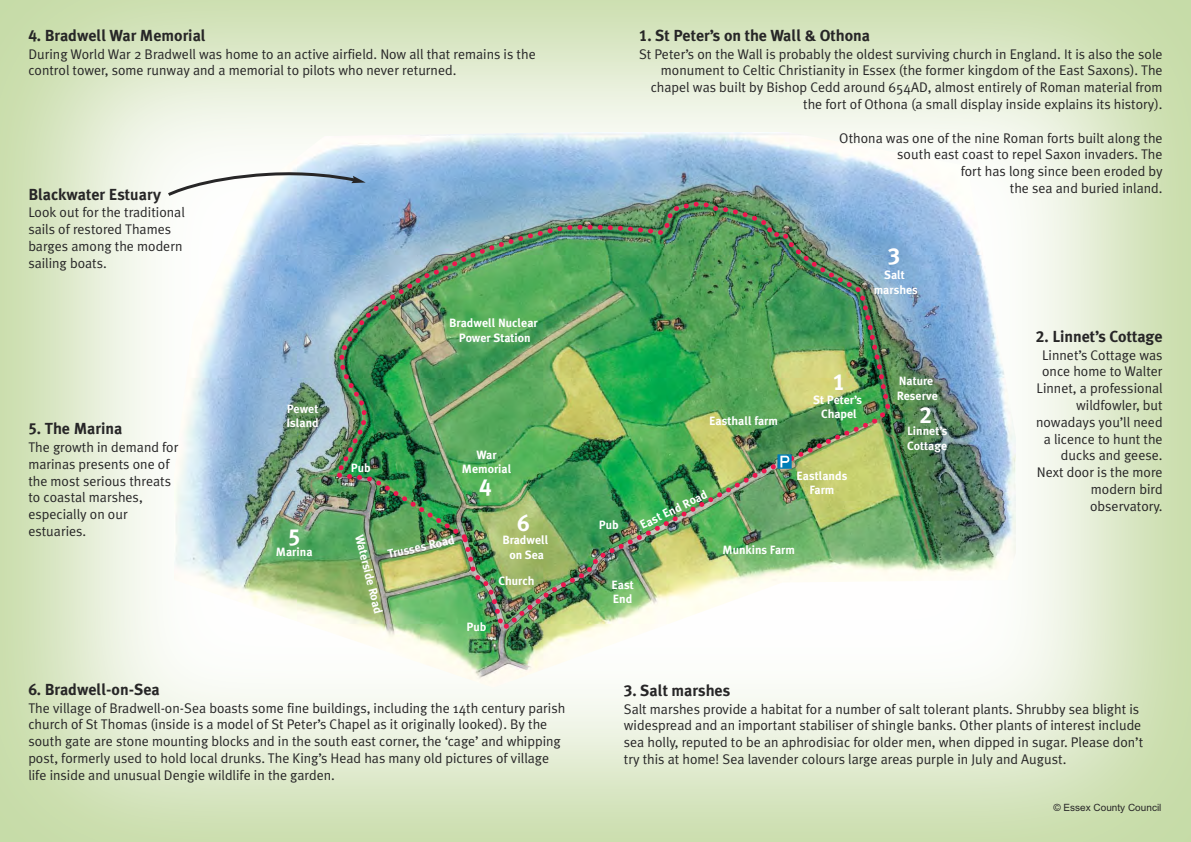
<style>
.page{position:relative;width:1191px;height:842px;background:#fff}
.page>*{position:absolute;margin:0;border:0;box-sizing:border-box;transform-origin:0 0}
.t1{font:23.3px "Meta Plus Bold Caps";color:#fff}
.t2{font:700 16px "Meta Plus";color:#272627}
.t3{font:14px/16.8px "Meta Plus Normal";color:#272627}
.t4{font:700 12px/14.4px "Meta Plus";color:#fff;text-align:center}
.t5{font:10px "Arial";color:#272627}
.s1{font-family:"Meta Plus Bold Caps";font-weight:400}
</style>
<div class="page">
<img style="left:174px;top:132px;width:841px;height:555px">
<div style="left:174px;top:655px;width:170px;height:32px;background:#fff"></div>
<div style="left:894px;top:645px;width:122px;height:42px;background:#fff"></div>
<img style="left:332px;top:201px;width:559px;height:429px">
<svg style="left:777px;top:454px;width:14px;height:15px"></svg>
<svg style="left:166px;top:169px;width:200px;height:29px"></svg>
<p class="t2" style="left:28px;top:29px;width:179px"><span class="s1">4.</span> Bradwell War Memorial</p>
<p class="t3" style="left:28px;top:46px;width:509px">During World War 2 Bradwell was home to an active airfield. Now all that remains is the control tower, some runway and a memorial to pilots who never returned.</p>
<p class="t2" style="left:28px;top:188px;width:134px">Blackwater Estuary</p>
<p class="t3" style="left:28px;top:205px;width:158px">Look out for the traditional sails of restored Thames barges among the modern sailing boats.</p>
<p class="t2" style="left:28px;top:422px;width:96px"><span class="s1">5.</span> The Marina</p>
<p class="t3" style="left:28px;top:440px;width:152px">The growth in demand for marinas presents one of the most serious threats to coastal marshes, especially on our estuaries.</p>
<p class="t4" style="left:286px;top:402px;width:34px;text-align:left">Pewet<br>Island</p>
<h1 class="t1" style="left:288px;top:523px;width:14px">5</h1>
<p class="t4" style="left:276px;top:545px;width:38px">Marina</p>
<p class="t4" style="left:351px;top:462px;width:21px">Pub</p>
<p class="t4" style="left:449px;top:317px;width:90px">Bradwell Nuclear<br>Power Station</p>
<p class="t4" style="left:462px;top:448px;width:51px">War<br>Memorial</p>
<h1 class="t1" style="left:479px;top:473px;width:14px">4</h1>
<h1 class="t1" style="left:517px;top:509px;width:14px">6</h1>
<p class="t4" style="left:365px;top:533px;width:82px;rotate:76deg">Waterside Road</p>
<p class="t4" style="left:386px;top:548px;width:70px;rotate:-12deg">Trusses Road</p>
<p class="t4" style="left:466px;top:621px;width:21px">Pub</p>
<p class="t4" style="left:502px;top:533px;width:48px">Bradwell on Sea</p>
<p class="t4" style="left:498px;top:575px;width:37px">Church</p>
<p class="t2" style="left:28px;top:683px;width:133px"><span class="s1">6.</span> Bradwell-on-Sea</p>
<p class="t3" style="left:28px;top:700px;width:538px">The village of Bradwell-on-Sea boasts some fine buildings, including the 14th century parish church of St Thomas (inside is a model of St Peter’s Chapel as it originally looked). By the south gate are stone mounting blocks and in the south east corner, the ‘cage’ and whipping post, formerly used to hold local drunks. The King’s Head has many old pictures of village life inside and unusual Dengie wildlife in the garden.</p>
<p class="t2" style="left:639px;top:29px;width:233px"><span class="s1">1</span>. St Peter’s on the Wall &amp; Othona</p>
<p class="t3" style="left:639px;top:46px;width:525px;text-align:right">St Peter’s on the Wall is probably the oldest surviving church in England. It is also the sole monument to Celtic Christianity in Essex (the former kingdom of the East Saxons). The chapel was built by Bishop Cedd around 654AD, almost entirely of Roman material from the fort of Othona (a small display inside explains its history).</p>
<p class="t3" style="left:839px;top:130px;width:325px;text-align:right">Othona was one of the nine Roman forts built along the south east coast to repel Saxon invaders. The<br>fort has long since been eroded by<br>the sea and buried inland.</p>
<h1 class="t1" style="left:888px;top:243px;width:14px">3</h1>
<p class="t4" style="left:873px;top:269px;width:46px">Salt marshes</p>
<p class="t4" style="left:599px;top:519px;width:21px">Pub</p>
<p class="t4" style="left:709px;top:415px;width:70px">Easthall farm</p>
<p class="t4" style="left:638px;top:520px;width:75px;rotate:-26deg">East End Road</p>
<h1 class="t1" style="left:832px;top:368px;width:14px">1</h1>
<p class="t4" style="left:813px;top:393px;width:50px">St Peter’s<br>Chapel</p>
<p class="t4" style="left:796px;top:469px;width:52px">Eastlands<br>Farm</p>
<p class="t4" style="left:722px;top:544px;width:74px">Munkins Farm</p>
<p class="t4" style="left:611px;top:578px;width:24px;text-align:left">East<br>End</p>
<p class="t4" style="left:897px;top:375px;width:42px;text-align:left">Nature<br>Reserve</p>
<p class="t4" style="left:907px;top:425px;width:42px;text-align:left">Linnet’s<br>Cottage</p>
<h1 class="t1" style="left:919px;top:402px;width:14px">2</h1>
<p class="t2" style="left:1036px;top:330px;width:128px"><span class="s1">2.</span> Linnet’s Cottage</p>
<p class="t3" style="left:1036px;top:347px;width:128px;text-align:right">Linnet’s Cottage was once home to Walter<br>Linnet, a professional wildfowler, but nowadays you’ll need a licence to hunt the ducks and geese.<br>Next door is the more modern bird observatory.</p>
<p class="t2" style="left:624px;top:684px;width:108px"><span class="s1">3.</span> Salt marshes</p>
<p class="t3" style="left:624px;top:701px;width:521px">Salt marshes provide a habitat for a number of salt tolerant plants. Shrubby sea blight is widespread and an important stabiliser of shingle banks. Other plants of interest include sea holly, reputed to be an aphrodisiac for older men, when dipped in sugar. Please don’t try this at home! Sea lavender colours large areas purple in July and August.</p>
<p class="t5" style="left:1053px;top:802px;width:109px">© Essex County Council</p>
</div>
